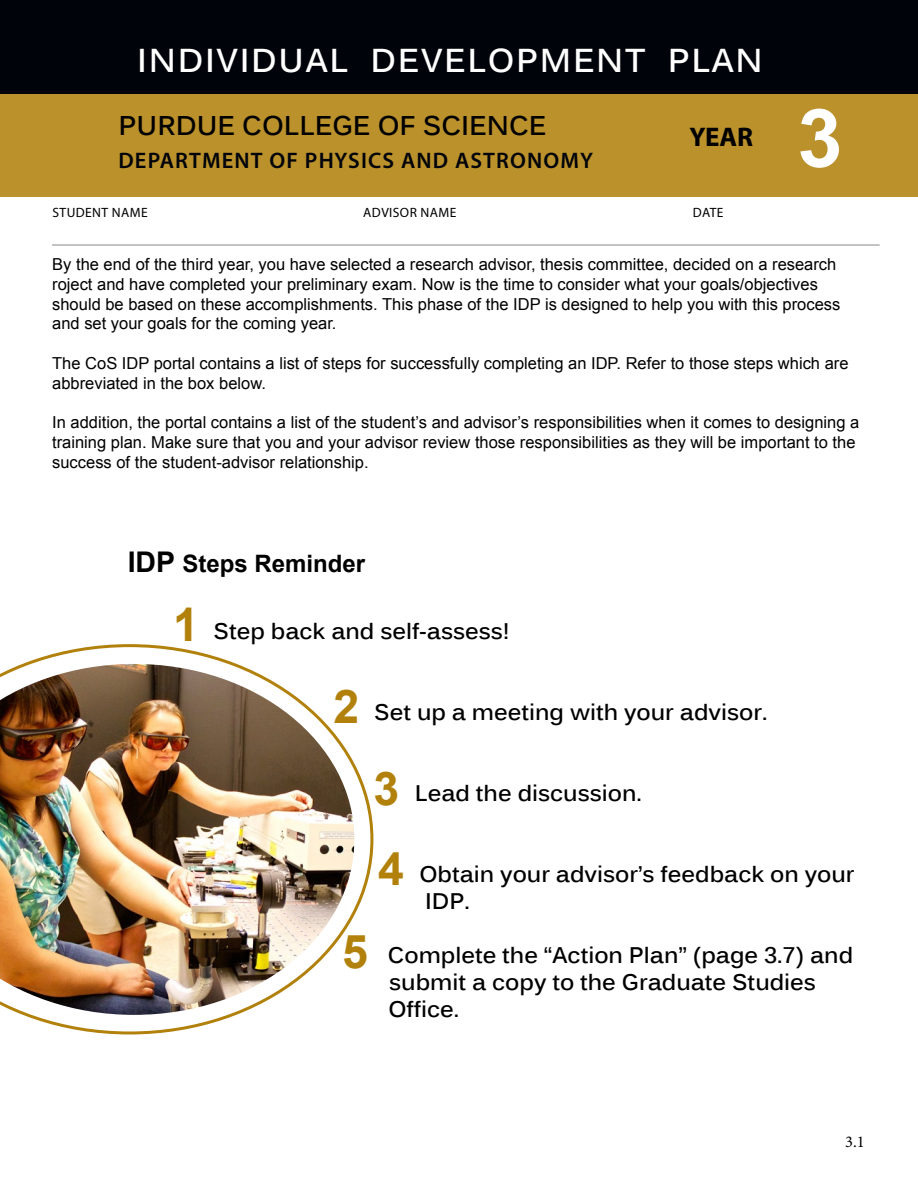
<style>
.page{position:relative;width:918px;height:1188px;background:#fff}
.page>*{position:absolute;margin:0;border:0;box-sizing:border-box;transform-origin:0 0}
.t1{font:700 81px "Arial";color:#fff}
.t2{font:700 46.5px/80.1px "Arial";color:#b1810b}
.t3{font:700 33px "Kalinga";letter-spacing:.05em;color:#fff}
.t4{font:700 27px "Kalinga";color:#000}
.t5{font:700 27px "Myriad Pro";color:#000}
.t6{font:700 24px "Arial";color:#000}
.t7{font:700 22.5px/27px "Kalinga";color:#000}
.t8{font:600 22.5px "Myriad Pro";letter-spacing:.05em;color:#000309}
.t9{font:16.5px/19.8px "Arial";color:#000}
.t10{font:16.5px "Minion Pro";color:#000}
.t11{font:13.5px "Myriad Pro";letter-spacing:.03em;color:#000}
.s1{font-size:28.5px}
</style>
<div class="page">
<div style="left:0;top:0;width:918px;height:196px;background:#bb912b"></div>
<div style="left:0;top:0;width:918px;height:94px;background:#000309"></div>
<hr style="left:52px;top:245px;width:828px;height:1px;background:#86888a">
<svg style="left:39px;top:644px;width:334px;height:390px"></svg>
<img style="left:0;top:658px;width:360px;height:363px">
<h3 class="t3" style="left:137px;top:39px;width:627px">INDIVIDUAL DEVELOPMENT PLAN</h3>
<h3 class="t4" style="left:118px;top:108px;width:430px">PURDUE COLLEGE OF SCIENCE</h3>
<h3 class="t8" style="left:118px;top:146px;width:476px">DEPARTMENT OF PHYSICS AND ASTRONOMY</h3>
<h3 class="t5" style="left:689px;top:120px;width:65px">YEAR</h3>
<p class="t11" style="left:52px;top:204px;width:97px">STUDENT NAME</p>
<p class="t11" style="left:363px;top:204px;width:95px">ADVISOR NAME</p>
<p class="t11" style="left:693px;top:204px;width:32px">DATE</p>
<h1 class="t1" style="left:797px;top:84px;width:47px">3</h1>
<p class="t9" style="left:52px;top:254px;width:790px">By the end of the third year, you have selected a research advisor, thesis committee, decided on a research roject and have completed your preliminary exam. Now is the time to consider what your goals/objectives should be based on these accomplishments. This phase of the IDP is designed to help you with this process and set your goals for the coming year.</p>
<p class="t9" style="left:52px;top:353px;width:798px">The CoS IDP portal contains a list of steps for successfully completing an IDP. Refer to those steps which are abbreviated in the box below.</p>
<p class="t9" style="left:52px;top:413px;width:809px">In addition, the portal contains a list of the student’s and advisor’s responsibilities when it comes to designing a training plan. Make sure that you and your advisor review those responsibilities as they will be important to the success of the student-advisor relationship.</p>
<h3 class="t6" style="left:128px;top:547px;width:239px"><span class="s1">IDP</span> Steps Reminder</h3>
<h2 class="t2" style="left:173px;top:586px;width:27px">1</h2>
<h3 class="t7" style="left:214px;top:620px;width:298px">Step back and self-assess!</h3>
<h2 class="t2" style="left:334px;top:668px;width:27px">2</h2>
<h3 class="t7" style="left:374px;top:701px;width:395px">Set up a meeting with your advisor.</h3>
<h2 class="t2" style="left:342px;top:913px;width:27px">5</h2>
<h2 class="t2" style="left:373px;top:750px;width:32px">3<br>4</h2>
<h3 class="t7" style="left:415px;top:782px;width:228px">Lead the discussion.</h3>
<h3 class="t7" style="left:419px;top:863px;width:437px">Obtain your advisor’s feedback on your<br>IDP.</h3>
<h3 class="t7" style="left:388px;top:944px;width:467px">Complete the “Action Plan” (page 3.7) and submit a copy to the Graduate Studies<br>Office.</h3>
<p class="t10" style="left:845px;top:1131px;width:21px">3.1</p>
</div>
